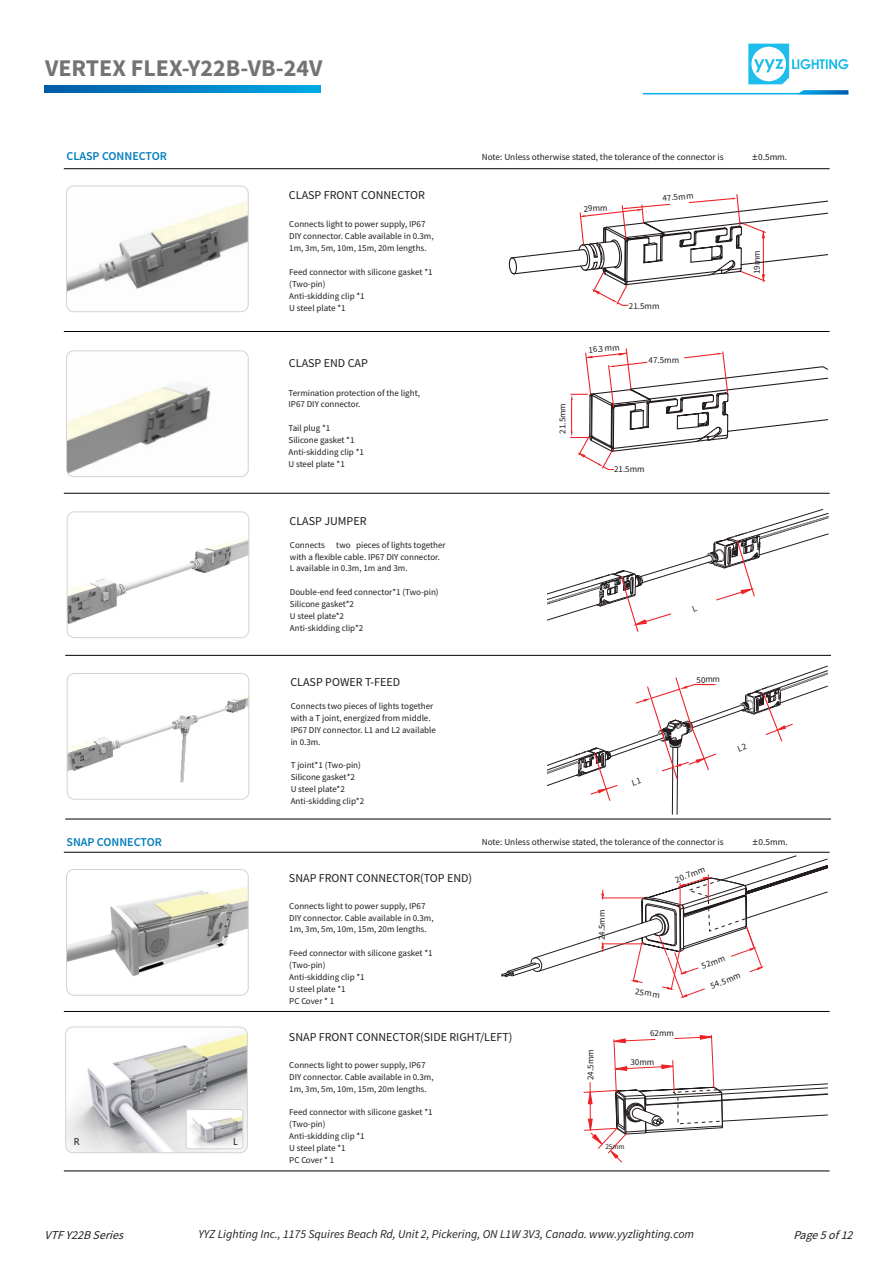
<style>
.page{position:relative;width:893px;height:1262px;background:#fff}
.page>*{position:absolute;margin:0;border:0;box-sizing:border-box;transform-origin:0 0}
.t1{font:700 24px "Source Sans Pro";color:#737374}
.t2{font:12px "Source Sans Pro";color:#221c1e}
.t3{font:italic 12px "Source Sans Pro";color:#231f20}
.t4{font:600 12px "Source Sans Pro";color:#037cbc}
.t5{font:italic 12px "Source Sans Pro";color:#221c1e}
.t6{font:9.3px "Source Sans Pro";color:#221c1e}
.t7{font:9px/11.9px "Source Sans Pro";color:#221c1e}
.t8{font:9px "Microsoft Ya Hei";color:#221c1e}
.t9{font:7.2px "Source Sans Pro";color:#221c1e}
.s1{font-family:"Microsoft Ya Hei"}
</style>
<div class="page">
<img style="left:66px;top:186px;width:182px;height:126px;border-radius:7px">
<div style="left:66px;top:185px;width:183px;height:127px;border:1px solid #d3d3d4;border-radius:7px"></div>
<img style="left:66px;top:351px;width:182px;height:125px;border-radius:7px">
<div style="left:66px;top:350px;width:183px;height:127px;border:1px solid #d3d3d4;border-radius:7px"></div>
<hr style="left:64px;top:168px;width:765px;height:1px;background:#020203">
<hr style="left:64px;top:331px;width:765px;height:1px;background:#020203">
<hr style="left:64px;top:493px;width:765px;height:1px;background:#020203">
<svg style="left:508px;top:194px;width:320px;height:112px"></svg>
<hr style="left:65px;top:655px;width:766px;height:1px;background:#020203">
<img style="left:67px;top:512px;width:182px;height:125px;border-radius:7px">
<div style="left:67px;top:511px;width:182px;height:127px;border:1px solid #d3d3d4;border-radius:7px"></div>
<img style="left:67px;top:673px;width:182px;height:109px">
<div style="left:67px;top:673px;width:182px;height:126px;border:1px solid #d3d3d4;border-radius:7px"></div>
<hr style="left:65px;top:818px;width:766px;height:1px;background:#020203">
<img style="left:66px;top:869px;width:182px;height:126px;border-radius:7px">
<div style="left:66px;top:869px;width:183px;height:126px;border:1px solid #d3d3d4;border-radius:7px"></div>
<hr style="left:64px;top:851px;width:765px;height:1px;background:#020203">
<hr style="left:64px;top:1011px;width:765px;height:1px;background:#020203">
<hr style="left:64px;top:1170px;width:765px;height:1px;background:#020203">
<img style="left:66px;top:1027px;width:181px;height:125px;border-radius:7px">
<div style="left:65px;top:1026px;width:183px;height:127px;border:1px solid #d3d3d4;border-radius:7px"></div>
<img style="left:186px;top:1109px;width:57px;height:39px;border-radius:2px">
<div style="left:186px;top:1109px;width:57px;height:40px;border:1px solid #d3d3d4;border-radius:2px"></div>
<svg style="left:45px;top:85px;width:275px;height:8px;background:#0082c5"></svg>
<svg style="left:748px;top:44px;width:100px;height:40px"></svg>
<hr style="left:643px;top:93px;width:205px;height:1px;background:#00aeef">
<svg style="left:796px;top:90px;width:52px;height:4px"></svg>
<svg style="left:500px;top:348px;width:329px;height:815px"></svg>
<h1 class="t1" style="left:45px;top:58px;width:279px">VERTEX FLEX-Y22B-VB-24V</h1>
<h2 class="t4" style="left:66px;top:151px;width:102px">CLASP CONNECTOR</h2>
<h2 class="t4" style="left:66px;top:836px;width:97px">SNAP CONNECTOR</h2>
<h2 class="t2" style="left:289px;top:190px;width:138px">CLASP FRONT CONNECTOR</h2>
<p class="t7" style="left:289px;top:219px;width:146px">Connects light to power supply, IP67<br>DIY connector. Cable available in 0.3m,<br>1m, 3m, 5m, 10m, 15m, 20m lengths.</p>
<p class="t7" style="left:289px;top:267px;width:145px">Feed connector with silicone gasket *1 (Two-pin)<br>Anti-skidding clip *1<br>U steel plate *1</p>
<h2 class="t2" style="left:289px;top:358px;width:80px">CLASP END CAP</h2>
<p class="t7" style="left:288px;top:387px;width:133px">Termination protection of the light,<br>IP67 DIY connector.</p>
<p class="t7" style="left:288px;top:423px;width:77px">Tail plug *1<br>Silicone gasket *1<br>Anti-skidding clip *1<br>U steel plate *1</p>
<p class="t6" style="left:482px;top:153px;width:243px">Note: Unless otherwise stated, the tolerance of the connector is</p>
<p class="t6" style="left:751px;top:153px;width:37px"><span class="s1">±</span>0.5mm.</p>
<p class="t7" style="left:583px;top:203px;width:25px;rotate:-2deg">29mm</p>
<p class="t7" style="left:662px;top:193px;width:33px;rotate:-5deg">47.5mm</p>
<p class="t7" style="left:557px;top:433px;width:32px;rotate:-90deg">21.5mm</p>
<p class="t7" style="left:629px;top:300px;width:32px">21.5mm</p>
<p class="t7" style="left:588px;top:344px;width:33px;rotate:-5deg">16.3 mm</p>
<p class="t7" style="left:648px;top:355px;width:32px">47.5mm</p>
<p class="t7" style="left:614px;top:464px;width:32px">21.5mm</p>
<p class="t7" style="left:751px;top:274px;width:25px;rotate:-90deg">19mm</p>
<h2 class="t2" style="left:289px;top:515px;width:78px">CLASP JUMPER</h2>
<p class="t7" style="left:290px;top:539px;width:157px;text-indent:46px">two pieces of lights together with a flexible cable. IP67 DIY connector.<br>L available in 0.3m, 1m and 3m.</p>
<p class="t7" style="left:290px;top:587px;width:150px">Double-end feed connector*1 (Two-pin)<br>Silicone gasket*2<br>U steel plate*2<br>Anti-skidding clip*2</p>
<p class="t7" style="left:290px;top:539px;width:37px">Connects</p>
<h2 class="t2" style="left:290px;top:677px;width:111px">CLASP POWER T-FEED</h2>
<p class="t7" style="left:291px;top:701px;width:147px">Connects two pieces of lights together with a T joint, energized from middle.<br>IP67 DIY connector. L1 and L2 available in 0.3m.</p>
<p class="t7" style="left:291px;top:760px;width:75px">T joint*1 (Two-pin)<br>Silicone gasket*2<br>U steel plate*2<br>Anti-skidding clip*2</p>
<p class="t7" style="left:696px;top:674px;width:25px;rotate:-1deg">50mm</p>
<h2 class="t2" style="left:289px;top:873px;width:185px">SNAP FRONT CONNECTOR(TOP END)</h2>
<p class="t7" style="left:289px;top:900px;width:146px">Connects light to power supply, IP67<br>DIY connector. Cable available in 0.3m,<br>1m, 3m, 5m, 10m, 15m, 20m lengths.</p>
<p class="t7" style="left:289px;top:948px;width:145px">Feed connector with silicone gasket *1 (Two-pin)<br>Anti-skidding clip *1<br>U steel plate *1<br>PC Cover * 1</p>
<p class="t6" style="left:482px;top:838px;width:243px">Note: Unless otherwise stated, the tolerance of the connector is</p>
<p class="t6" style="left:751px;top:838px;width:37px"><span class="s1">±</span>0.5mm.</p>
<p class="t7" style="left:596px;top:940px;width:32px;rotate:-90deg">24.5mm</p>
<p class="t7" style="left:673px;top:875px;width:33px;rotate:-21deg">20.7mm</p>
<p class="t7" style="left:636px;top:985px;width:26px;rotate:9deg">25mm</p>
<p class="t7" style="left:700px;top:961px;width:26px;rotate:-21deg">52mm</p>
<p class="t7" style="left:708px;top:981px;width:33px;rotate:-21deg">54.5mm</p>
<p class="t8" style="left:74px;top:1137px;width:7px">R</p>
<p class="t8" style="left:233px;top:1137px;width:6px">L</p>
<h2 class="t2" style="left:289px;top:1032px;width:225px">SNAP FRONT CONNECTOR(SIDE RIGHT/LEFT)</h2>
<p class="t7" style="left:289px;top:1059px;width:146px">Connects light to power supply, IP67<br>DIY connector. Cable available in 0.3m,<br>1m, 3m, 5m, 10m, 15m, 20m lengths.</p>
<p class="t7" style="left:289px;top:1107px;width:145px">Feed connector with silicone gasket *1 (Two-pin)<br>Anti-skidding clip *1<br>U steel plate *1<br>PC Cover * 1</p>
<p class="t7" style="left:585px;top:1080px;width:32px;rotate:-90deg">24.5mm</p>
<p class="t7" style="left:650px;top:1027px;width:25px">62mm</p>
<p class="t7" style="left:630px;top:1056px;width:25px">30mm</p>
<p class="t9" style="left:605px;top:1143px;width:21px">25mm</p>
<h2 class="t5" style="left:45px;top:1229px;width:83px">VTFY22B Series</h2>
<h2 class="t3" style="left:198px;top:1228px;width:497px">YYZ Lighting Inc., 1175 Squires Beach Rd, Unit 2, Pickering, ON L1W 3V3, Canada. www.yyzlighting.com</h2>
<h2 class="t5" style="left:793px;top:1229px;width:64px">Page5of 12</h2>
</div>
